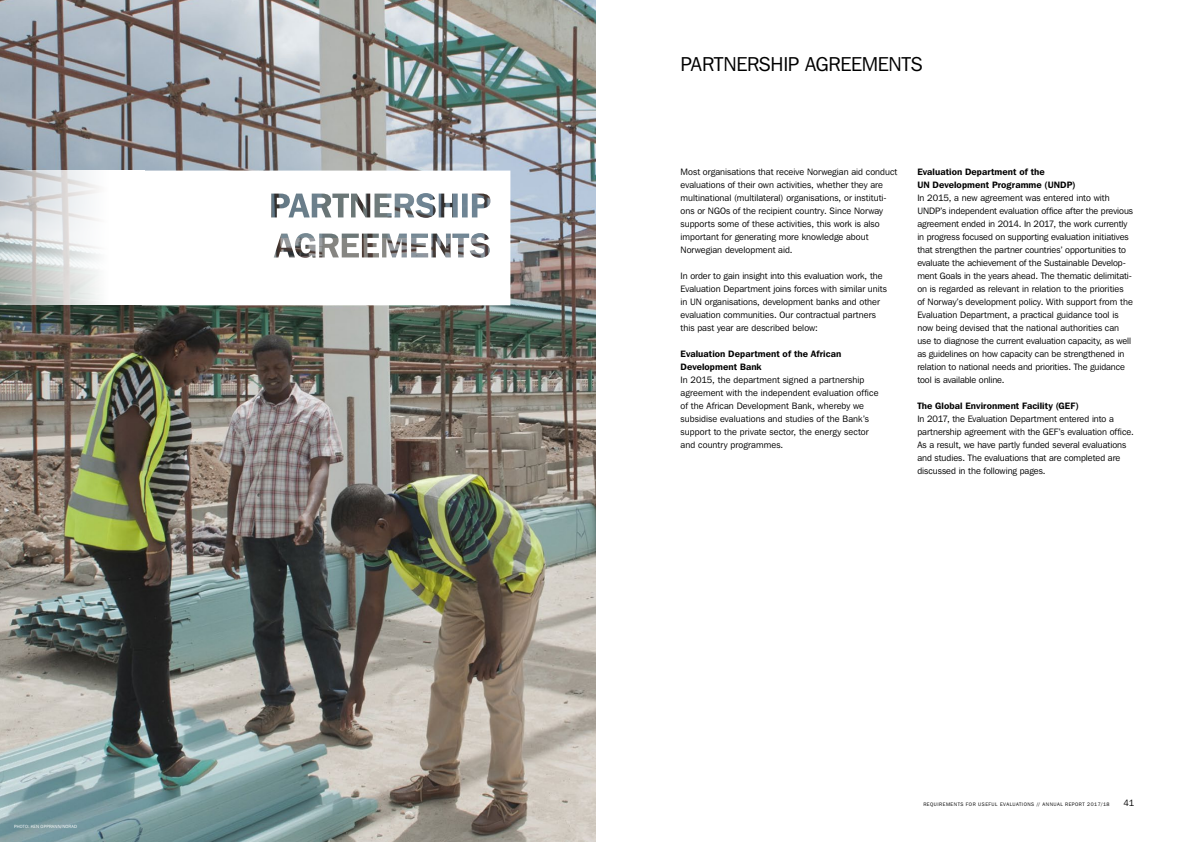
<style>
.page{position:relative;width:1191px;height:842px;background:#fff}
.page>*{position:absolute;margin:0;border:0;box-sizing:border-box;transform-origin:0 0}
.t1{font:20px "Franklin Gothic IT Cby BT";letter-spacing:-.015em;color:#000}
.t2{font:9.2px/13px "Franklin Gothic IT Cby BT";color:#000}
.t3{font:600 9.2px/13px "Franklin Gothic IT Cby BT";letter-spacing:.01em;color:#000}
.t4{font:9px "Franklin Gothic IT Cby BT";color:#000}
.t5{font:5px "Franklin Gothic IT Cby BT";letter-spacing:.1em;color:#000}
.t6{font:4.5px "Franklin Gothic IT Cby BT";letter-spacing:.03em;color:#fff}
</style>
<div class="page">
<img style="left:0;top:0;width:595px;height:842px">
<svg style="left:0;top:171px;width:142px;height:134px"></svg>
<svg style="left:142px;top:171px;width:368px;height:134px"></svg>
<p class="t6" style="left:14px;top:823px;width:64px">PHOTO: KEN OPPRANN/NORAD</p>
<h1 class="t1" style="left:680px;top:52px;width:244px">PARTNERSHIP AGREEMENTS</h1>
<p class="t2" style="left:680px;top:165px;width:218px">Most organisations that receive Norwegian aid conduct evaluations of their own activities, whether they are multinational (multilateral) organisations, or instituti&shy;ons or NGOs of the recipient country. Since Norway supports some of these activities, this work is also important for generating more knowledge about Norwegian development aid.</p>
<p class="t2" style="left:680px;top:269px;width:208px">In order to gain insight into this evaluation work, the Evaluation Department joins forces with similar units in UN organisations, development banks and other evaluation communities. Our contractual partners this past year are described below:</p>
<p class="t3" style="left:680px;top:347px;width:162px">Evaluation Department of the African<br>Development Bank</p>
<p class="t2" style="left:680px;top:373px;width:199px">In 2015, the department signed a partnership agreement with the independent evaluation office of the African Development Bank, whereby we subsidise evaluations and studies of the Bank’s support to the private sector, the energy sector and country programmes.</p>
<p class="t3" style="left:917px;top:165px;width:159px">Evaluation Department of the<br>UN Development Programme (UNDP)</p>
<p class="t2" style="left:917px;top:191px;width:217px">In 2015, a new agreement was entered into with UNDP’s independent evaluation office after the previous agreement ended in 2014. In 2017, the work currently in progress focused on supporting evaluation initiatives that strengthen the partner countries’ opportunities to evaluate the achievement of the Sustainable Develop&shy;ment Goals in the years ahead. The thematic delimitati&shy;on is regarded as relevant in relation to the priorities of Norway’s development policy. With support from the Evaluation Department, a practical guidance tool is now being devised that the national authorities can use to diagnose the current evaluation capacity, as well as guidelines on how capacity can be strengthened in relation to national needs and priorities. The guidance tool is available online.</p>
<p class="t3" style="left:917px;top:399px;width:163px">The Global Environment Facility (GEF)</p>
<p class="t2" style="left:917px;top:412px;width:216px">In 2017, the Evaluation Department entered into a partnership agreement with the GEF’s evaluation office.<br>As a result, we have partly funded several evaluations and studies. The evaluations that are completed are discussed in the following pages.</p>
<p class="t5" style="left:923px;top:801px;width:188px">REQUIREMENTS FOR USEFUL EVALUATIONS // ANNUAL REPORT 2017/18</p>
<p class="t4" style="left:1123px;top:798px;width:12px">41</p>
</div>
